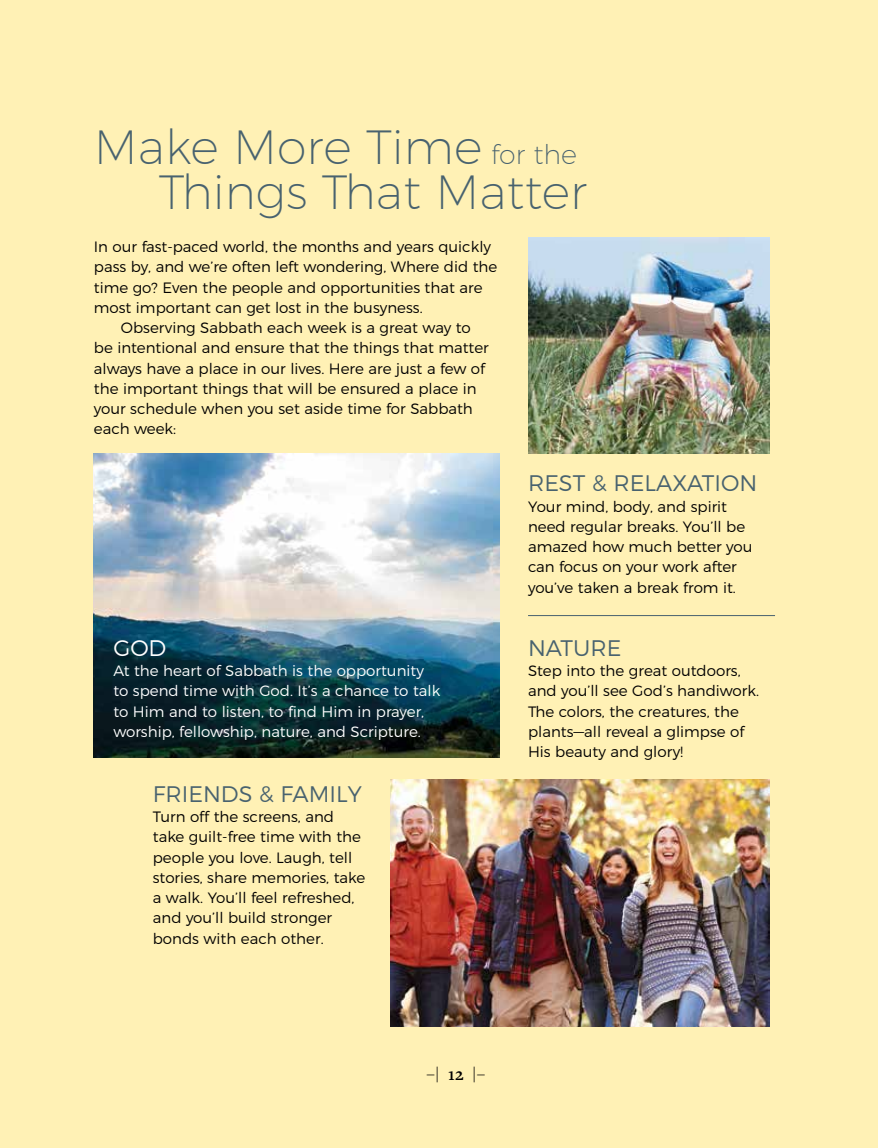
<style>
.page{position:relative;width:878px;height:1148px;background:#fff1b5}
.page>*{position:absolute;margin:0;border:0;box-sizing:border-box;transform-origin:0 0}
.t1{font:200 48px/45px "Montserrat";color:#48626f;text-align:right}
.t2{font:300 22.5px "Montserrat";color:#48626f}
.t3{font:300 22.5px "Montserrat";color:#fff}
.t4{font:300 18px "Freight Text Pro";color:#000}
.t5{font:300 15px/20.2px "Montserrat";color:#000}
.t6{font:300 15px/20.2px "Montserrat";color:#fff}
.s1{font-size:27px}
.s2{font-weight:600}
</style>
<div class="page">
<img style="left:94px;top:453px;width:405px;height:305px">
<img style="left:390px;top:779px;width:380px;height:247px">
<img style="left:528px;top:237px;width:242px;height:216px">
<hr style="left:528px;top:615px;width:247px;height:1px;background:#48626f">
<h1 class="t1" style="left:94px;top:120px;width:494px">Make More Time <span class="s1">for the<br></span>Things That Matter</h1>
<p class="t5" style="left:94px;top:235px;width:398px">In our fast-paced world, the months and years quickly</p>
<p class="t5" style="left:94px;top:255px;width:405px">pass by, and we’re often left wondering, Where did the</p>
<p class="t5" style="left:94px;top:276px;width:390px">time go? Even the people and opportunities that are</p>
<p class="t5" style="left:94px;top:296px;width:330px">most important can get lost in the busyness.</p>
<p class="t5" style="left:121px;top:316px;width:351px">Observing Sabbath each week is a great way to</p>
<p class="t5" style="left:94px;top:336px;width:396px">be intentional and ensure that the things that matter</p>
<p class="t5" style="left:94px;top:357px;width:392px">always have a place in our lives. Here are just a few of</p>
<p class="t5" style="left:94px;top:377px;width:384px">the important things that will be ensured a place in</p>
<p class="t5" style="left:94px;top:397px;width:380px">your schedule when you set aside time for Sabbath</p>
<p class="t5" style="left:94px;top:417px;width:84px">each week:</p>
<h2 class="t3" style="left:113px;top:630px;width:54px">GOD</h2>
<p class="t6" style="left:113px;top:659px;width:328px">At the heart of Sabbath is the opportunity to spend time with God. It’s a chance to talk to Him and to listen, to find Him in prayer, worship, fellowship, nature, and Scripture.</p>
<h2 class="t2" style="left:153px;top:776px;width:210px">FRIENDS &amp; FAMILY</h2>
<p class="t5" style="left:153px;top:805px;width:214px">Turn off the screens, and take guilt-free time with the people you love. Laugh, tell stories, share memories, take a walk. You’ll feel refreshed, and you’ll build stronger bonds with each other.</p>
<h2 class="t2" style="left:528px;top:465px;width:231px">REST &amp; RELAXATION</h2>
<p class="t5" style="left:528px;top:495px;width:226px">Your mind, body, and spirit need regular breaks. You’ll be amazed how much better you can focus on your work after you’ve taken a break from it.</p>
<h2 class="t2" style="left:528px;top:630px;width:95px">NATURE</h2>
<p class="t5" style="left:528px;top:659px;width:232px">Step into the great outdoors, and you’ll see God’s handiwork.<br>The colors, the creatures, the plants—all reveal a glimpse of<br>His beauty and glory!</p>
<p class="t4" style="left:426px;top:1061px;width:60px">–| <span class="s2">12</span> |–</p>
</div>
